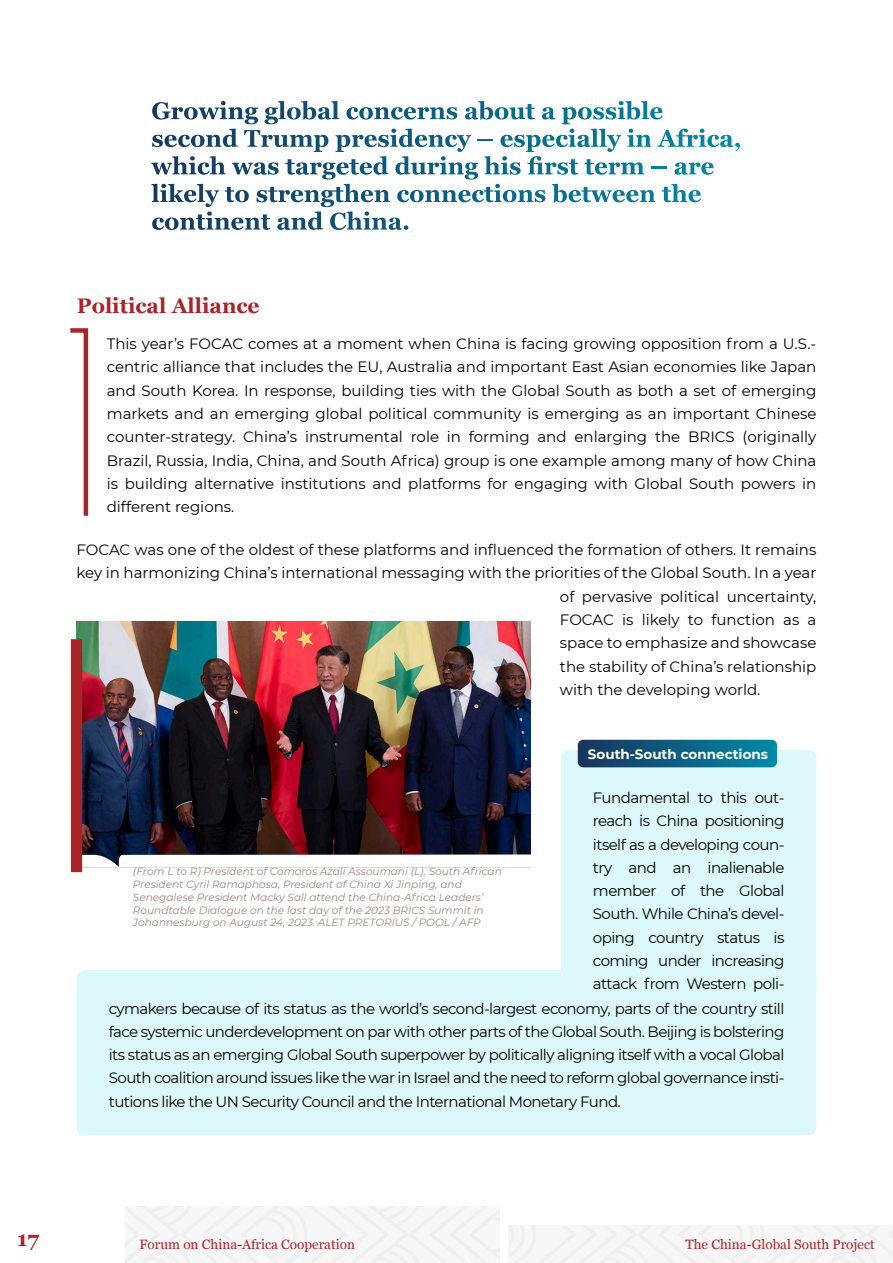
<style>
.page{position:relative;width:893px;height:1263px;background:#fff}
.page>*{position:absolute;margin:0;border:0;box-sizing:border-box;transform-origin:0 0}
.t1{font:700 21px "Georgia";color:#a92429}
.t2{font:15px/23.2px "Montserrat";letter-spacing:-.035em;color:#000;text-align:justify}
.t3{font:15px "Montserrat";color:#000}
.t4{font:13.5px "Georgia";color:#a92429}
.t5{font:700 13.5px "Montserrat";color:#fff}
.t6{font:italic 10.5px/12.8px "Montserrat";color:#9a8484}
</style>
<div class="page">
<div style="left:77px;top:970px;width:739px;height:165px;background:#dcf8fa;border-radius:9px"></div>
<svg style="left:151px;top:101px;width:589px;height:129px"></svg>
<img style="left:77px;top:621px;width:454px;height:233px">
<svg style="left:82px;top:854px;width:449px;height:14px"></svg>
<div style="left:71px;top:639px;width:11px;height:233px;background:#a92429"></div>
<svg style="left:70px;top:328px;width:19px;height:188px"></svg>
<div style="left:561px;top:750px;width:255px;height:226px;background:#dcf8fa"></div>
<div style="left:578px;top:740px;width:199px;height:27px;background:linear-gradient(to right,#18345a,#008aa8);border-radius:6px"></div>
<h1 class="t1" style="left:77px;top:297px;width:184px">Political Alliance</h1>
<p class="t2" style="left:107px;top:332px;width:711px">This year’s FOCAC comes at a moment when China is facing growing opposition from a U.S.- centric alliance that includes the EU, Australia and important East Asian economies like Japan and South Korea. In response, building ties with the Global South as both a set of emerging markets and an emerging global political community is emerging as an important Chinese counter-strategy. China’s instrumental role in forming and enlarging the BRICS (originally Brazil, Russia, India, China, and South Africa) group is one example among many of how China is building alternative institutions and platforms for engaging with Global South powers in different regions.</p>
<p class="t3" style="left:77px;top:540px;width:741px">FOCAC was one of the oldest of these platforms and influenced the formation of others. It remains</p>
<p class="t3" style="left:77px;top:563px;width:741px">key in harmonizing China’s international messaging with the priorities of the Global South. In a year</p>
<p class="t3" style="left:560px;top:587px;width:258px">of pervasive political uncertainty,</p>
<p class="t3" style="left:560px;top:610px;width:258px">FOCAC is likely to function as a</p>
<p class="t3" style="left:560px;top:634px;width:258px">space to emphasize and showcase</p>
<p class="t3" style="left:560px;top:657px;width:258px">the stability of China’s relationship</p>
<p class="t3" style="left:560px;top:680px;width:202px">with the developing world.</p>
<p class="t5" style="left:588px;top:745px;width:182px">South-South connections</p>
<p class="t2" style="left:593px;top:786px;width:193px">Fundamental to this out-</p>
<p class="t2" style="left:593px;top:809px;width:193px">reach is China positioning</p>
<p class="t2" style="left:593px;top:832px;width:193px">itself as a developing coun-</p>
<p class="t2" style="left:593px;top:856px;width:193px">try and an inalienable</p>
<p class="t2" style="left:593px;top:879px;width:193px">member of the Global</p>
<p class="t2" style="left:593px;top:902px;width:193px">South. While China’s devel-</p>
<p class="t2" style="left:593px;top:925px;width:193px">oping country status is</p>
<p class="t2" style="left:593px;top:949px;width:193px">coming under increasing</p>
<p class="t2" style="left:593px;top:972px;width:193px">attack from Western poli-</p>
<p class="t2" style="left:109px;top:996px;width:677px">cymakers because of its status as the world’s second-largest economy, parts of the country still</p>
<p class="t2" style="left:109px;top:1020px;width:677px">face systemic underdevelopment on par with other parts of the Global South. Beijing is bolstering</p>
<p class="t2" style="left:109px;top:1043px;width:677px">its status as an emerging Global South superpower by politically aligning itself with a vocal Global</p>
<p class="t2" style="left:109px;top:1066px;width:677px">South coalition around issues like the war in Israel and the need to reform global governance insti-</p>
<p class="t2" style="left:109px;top:1089px;width:513px">tutions like the UN Security Council and the International Monetary Fund.</p>
<p class="t6" style="left:133px;top:865px;width:370px">(From L to R) President of Comoros Azali Assoumani (L), South African President Cyril Ramaphosa, President of China Xi Jinping, and Senegalese President Macky Sall attend the China-Africa Leaders’ Roundtable Dialogue on the last day of the 2023 BRICS Summit in Johannesburg on August 24, 2023. ALET PRETORIUS / POOL / AFP</p>
<h1 class="t1" style="left:17px;top:1230px;width:23px">17</h1>
<p class="t4" style="left:140px;top:1239px;width:217px">Forum on China-Africa Cooperation</p>
<p class="t4" style="left:685px;top:1239px;width:191px">The China-Global South Project</p>
</div>
